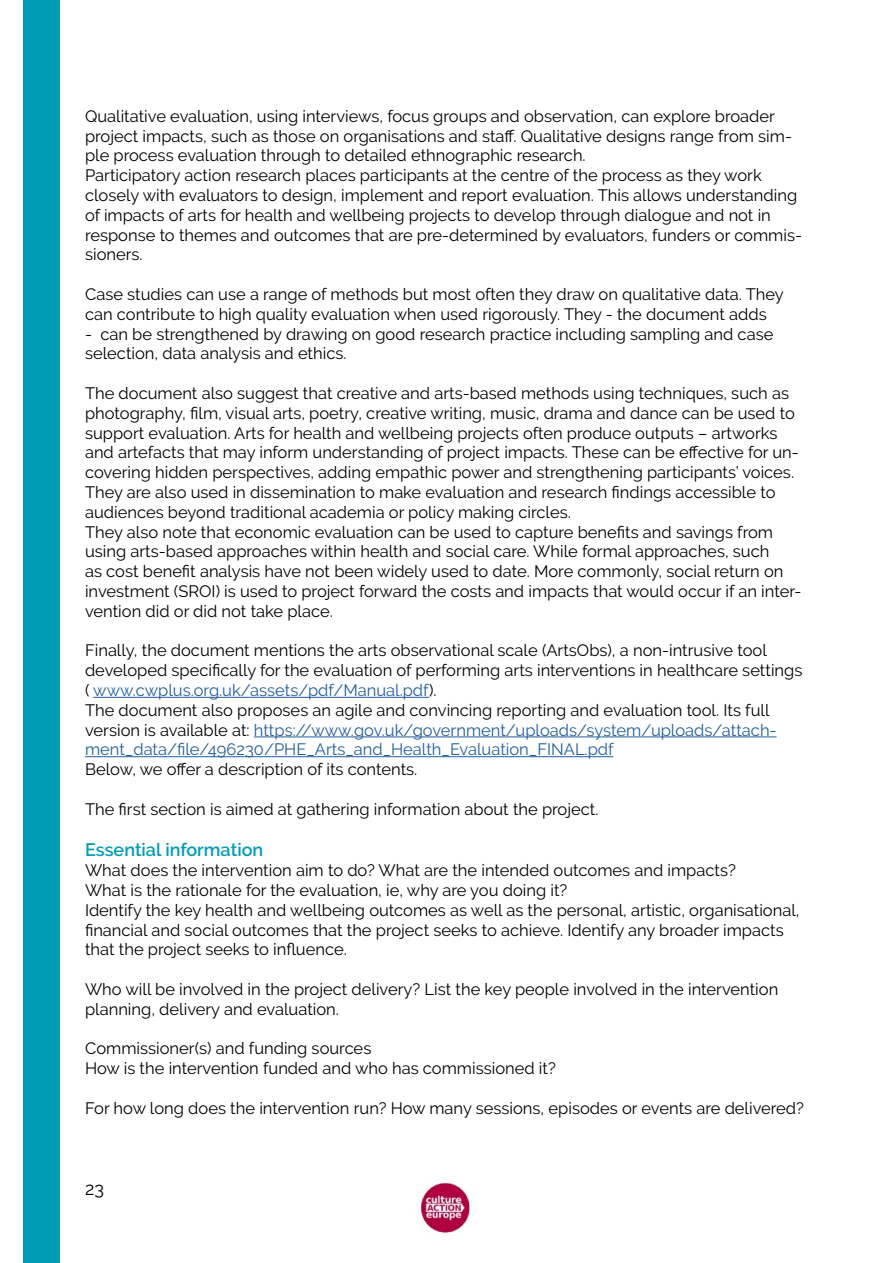
<style>
.page{position:relative;width:893px;height:1263px;background:#fff}
.page>*{position:absolute;margin:0;border:0;box-sizing:border-box;transform-origin:0 0}
.t1{font:600 18px "Raleway";color:#009cb6}
.t2{font:18px "Raleway";color:#000}
.t3{font:16.5px/19.8px "Raleway";color:#000}
.s1{color:#215e9e}
</style>
<div class="page">
<img style="left:420px;top:1183px;width:50px;height:51px">
<hr style="left:93px;top:697px;width:336px;height:1px;background:#215e9e">
<hr style="left:254px;top:736px;width:522px;height:1px;background:#215e9e">
<hr style="left:85px;top:756px;width:528px;height:1px;background:#215e9e">
<div style="left:23px;top:0;width:37px;height:1263px;background:#009cb6"></div>
<p class="t3" style="left:85px;top:106px;width:718px">Qualitative evaluation, using interviews, focus groups and observation, can explore broader project impacts, such as those on organisations and staff. Qualitative designs range from sim&shy;ple process evaluation through to detailed ethnographic research.<br>Participatory action research places participants at the centre of the process as they work closely with evaluators to design, implement and report evaluation. This allows understanding of impacts of arts for health and wellbeing projects to develop through dialogue and not in response to themes and outcomes that are pre-determined by evaluators, funders or commis&shy;sioners.</p>
<p class="t3" style="left:85px;top:284px;width:700px">Case studies can use a range of methods but most often they draw on qualitative data. They can contribute to high quality evaluation when used rigorously. They - the document adds</p>
<p class="t3" style="left:85px;top:324px;width:690px">- can be strengthened by drawing on good research practice including sampling and case selection, data analysis and ethics.</p>
<p class="t3" style="left:85px;top:383px;width:718px">The document also suggest that creative and arts-based methods using techniques, such as photography, film, visual arts, poetry, creative writing, music, drama and dance can be used to support evaluation. Arts for health and wellbeing projects often produce outputs – artworks and artefacts that may inform understanding of project impacts. These can be effective for un&shy;covering hidden perspectives, adding empathic power and strengthening participants’ voices.<br>They are also used in dissemination to make evaluation and research findings accessible to audiences beyond traditional academia or policy making circles.<br>They also note that economic evaluation can be used to capture benefits and savings from using arts-based approaches within health and social care. While formal approaches, such<br>as cost benefit analysis have not been widely used to date. More commonly, social return on investment (SROI) is used to project forward the costs and impacts that would occur if an inter&shy;vention did or did not take place.</p>
<p class="t3" style="left:85px;top:641px;width:719px">Finally, the document mentions the arts observational scale (ArtsObs), a non-intrusive tool developed specifically for the evaluation of performing arts interventions in healthcare settings ( <span class="s1">www.cwplus.org.uk/assets/pdf/Manual.pdf</span>).<br>The document also proposes an agile and convincing reporting and evaluation tool. Its full version is available at: <span class="s1">https://www.gov.uk/government/uploads/system/uploads/attach&shy;ment_data/file/496230/PHE_Arts_and_Health_Evaluation_FINAL.pdf</span></p>
<p class="t3" style="left:85px;top:759px;width:334px">Below, we offer a description of its contents.</p>
<p class="t3" style="left:85px;top:799px;width:515px">The first section is aimed at gathering information about the project.</p>
<p class="t1" style="left:85px;top:840px;width:180px">Essential information</p>
<p class="t3" style="left:85px;top:860px;width:716px">What does the intervention aim to do? What are the intended outcomes and impacts?<br>What is the rationale for the evaluation, ie, why are you doing it?<br>Identify the key health and wellbeing outcomes as well as the personal, artistic, organisational, financial and social outcomes that the project seeks to achieve. Identify any broader impacts that the project seeks to influence.</p>
<p class="t3" style="left:85px;top:979px;width:695px">Who will be involved in the project delivery? List the key people involved in the intervention planning, delivery and evaluation.</p>
<p class="t3" style="left:85px;top:1038px;width:472px">Commissioner(s) and funding sources<br>How is the intervention funded and who has commissioned it?</p>
<p class="t3" style="left:85px;top:1098px;width:720px">For how long does the intervention run? How many sessions, episodes or events are delivered?</p>
<p class="t2" style="left:85px;top:1178px;width:20px">23</p>
</div>
